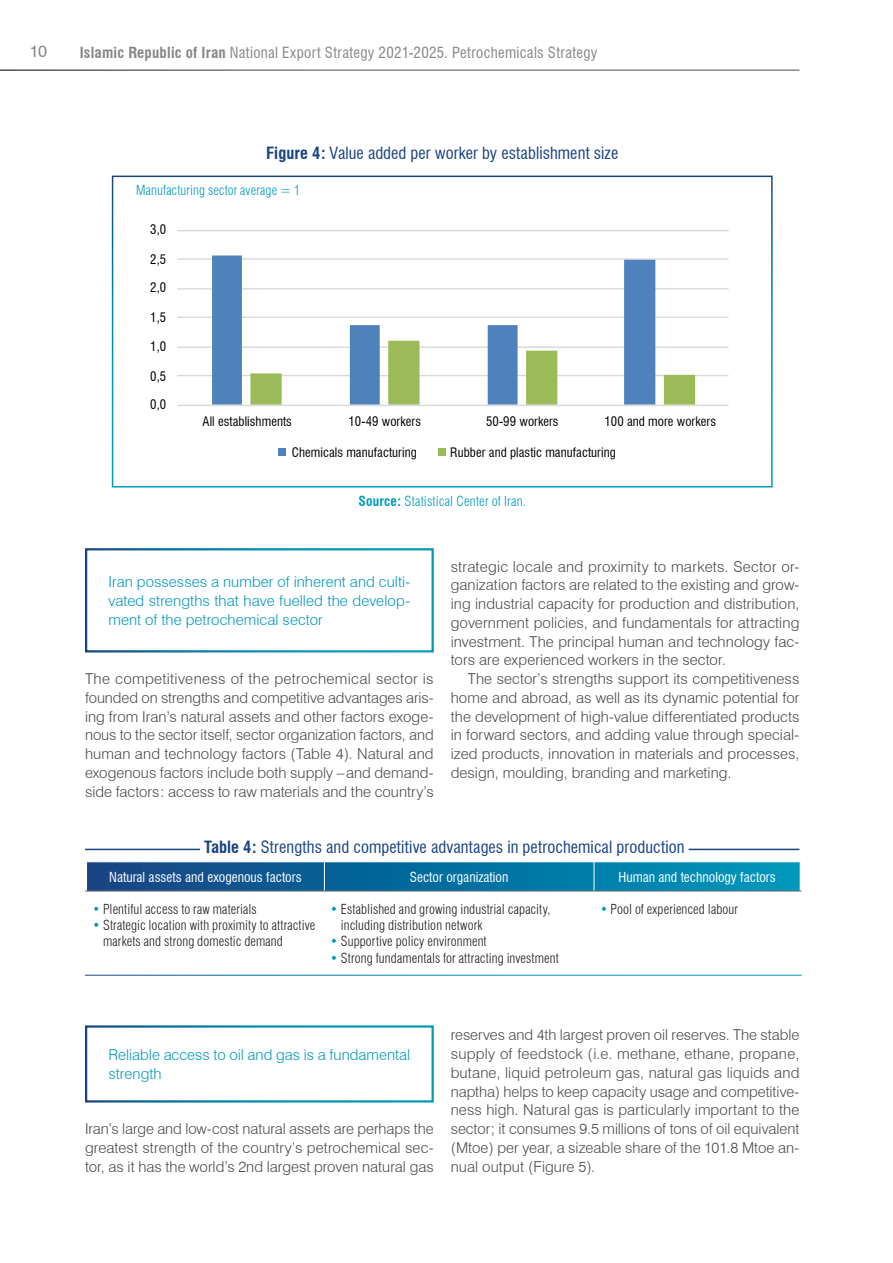
<style>
.page{position:relative;width:893px;height:1263px;background:#fff}
.page>*{position:absolute;margin:0;border:0;box-sizing:border-box;transform-origin:0 0}
.Tables__names{font:condensed 16.5px "Swiss 721 BT";letter-spacing:.005em;color:#194383}
.Figures__names{font:condensed 16.5px "Swiss 721 BT";letter-spacing:.005em;color:#194383}
.t1{font:16.5px "Swiss 721 BT";color:#878787}
.sin_sangrado{font:300 15px/18.8px "Swiss 721 BT";letter-spacing:.005em;color:#4a4a49;text-align:justify}
.Body_text_2Col{font:300 15px/18.8px "Swiss 721 BT";letter-spacing:.005em;color:#4a4a49;text-align:justify}
.recuadro_color{font:300 15px/18.8px "Swiss 721 BT";color:#0099bc;text-align:justify}
.t2{font:condensed 15px "Swiss 721 BT";letter-spacing:.02em;color:#878787}
.t3{font:300 condensed 13.5px/16.2px "Swiss 721 BT";letter-spacing:.01em;color:#1d1d1b}
.Headers_-_center{font:condensed 13.5px "Swiss 721 BT";color:#fff}
.Source___Notes{font:300 condensed 13.5px "Swiss 721 BT";letter-spacing:.015em;color:#0099bc}
.tab_TEXT_left{font:300 condensed 13.5px "Swiss 721 BT";letter-spacing:.01em;color:#0099bc}
.t4{font:condensed 12.75px "Swiss 721 BT";letter-spacing:.005em;color:#000}
.s1{font-weight:700}
.s2{color:#0099bc}
</style>
<div class="page">
<hr style="left:177px;top:375px;width:551px;height:1px;background:#d9d9d9">
<hr style="left:177px;top:346px;width:551px;height:2px;background:#d9d9d9">
<hr style="left:177px;top:317px;width:551px;height:1px;background:#d9d9d9">
<hr style="left:177px;top:288px;width:551px;height:2px;background:#d9d9d9">
<hr style="left:177px;top:258px;width:551px;height:2px;background:#d9d9d9">
<hr style="left:177px;top:230px;width:551px;height:1px;background:#d9d9d9">
<svg style="left:212px;top:255px;width:443px;height:150px"></svg>
<svg style="left:250px;top:341px;width:445px;height:64px"></svg>
<hr style="left:177px;top:405px;width:551px;height:1px;background:#d9d9d9">
<div style="left:279px;top:449px;width:7px;height:7px;background:#4f81bd"></div>
<div style="left:438px;top:449px;width:7px;height:7px;background:#9bbb59"></div>
<div style="left:112px;top:176px;width:661px;height:311px;border:2px solid #fff"></div>
<div style="left:85px;top:548px;width:349px;height:104px;border:2px solid #fff"></div>
<hr style="left:85px;top:849px;width:714px;height:1px;background:#194383">
<div style="left:200px;top:842px;width:489px;height:16px;background:#fff"></div>
<svg style="left:86px;top:862px;width:715px;height:29px;background:#0b6fa0"></svg>
<hr style="left:85px;top:891px;width:239px;height:1px;background:#706f6f">
<hr style="left:324px;top:891px;width:270px;height:1px;background:#706f6f">
<hr style="left:594px;top:891px;width:208px;height:1px;background:#706f6f">
<div style="left:85px;top:1025px;width:349px;height:77px;border:2px solid #fff"></div>
<p class="t1" style="left:30px;top:41px;width:19px">10</p>
<p class="t2" style="left:80px;top:43px;width:519px"><span class="s1">Islamic Republic of Iran</span> National Export Strategy 2021-2025. Petrochemicals Strategy</p>
<p class="Figures__names" style="left:266px;top:143px;width:354px"><span class="s1">Figure 4:</span> Value added per worker by establishment size</p>
<p class="tab_TEXT_left" style="left:136px;top:182px;width:166px">Manufacturing sector average = 1</p>
<p class="t4" style="left:150px;top:222px;width:18px">3,0</p>
<p class="t4" style="left:150px;top:252px;width:18px">2,5</p>
<p class="t4" style="left:150px;top:280px;width:18px">2,0</p>
<p class="t4" style="left:150px;top:310px;width:18px">1,5</p>
<p class="t4" style="left:150px;top:338px;width:18px">1,0</p>
<p class="t4" style="left:150px;top:368px;width:18px">0,5</p>
<p class="t4" style="left:150px;top:397px;width:18px">0,0</p>
<p class="t4" style="left:203px;top:414px;width:91px">All establishments</p>
<p class="t4" style="left:349px;top:414px;width:74px">10-49 workers</p>
<p class="t4" style="left:486px;top:414px;width:74px">50-99 workers</p>
<p class="t4" style="left:604px;top:414px;width:113px">100 and more workers</p>
<p class="t4" style="left:292px;top:445px;width:126px">Chemicals manufacturing</p>
<p class="t4" style="left:450px;top:445px;width:167px">Rubber and plastic manufacturing</p>
<p class="Source___Notes" style="left:359px;top:493px;width:169px"><span class="s1">Source:</span> Statistical Center of Iran.</p>
<p class="recuadro_color" style="left:109px;top:572px;width:303px">Iran possesses a number of inherent and culti&shy;vated strengths that have fuelled the develop&shy;ment of the petrochemical sector</p>
<p class="sin_sangrado" style="left:85px;top:669px;width:350px">The competitiveness of the petrochemical sector is founded on strengths and competitive advantages aris&shy;ing from Iran’s natural assets and other factors exoge&shy;nous to the sector itself, sector organization factors, and human and technology factors (Table 4). Natural and exogenous factors include both supply –and demand&shy;side factors: access to raw materials and the country’s</p>
<p class="sin_sangrado" style="left:451px;top:557px;width:350px">strategic locale and proximity to markets. Sector or&shy;ganization factors are related to the existing and grow&shy;ing industrial capacity for production and distribution, government policies, and fundamentals for attracting investment. The principal human and technology fac&shy;tors are experienced workers in the sector.</p>
<p class="Body_text_2Col" style="left:451px;top:669px;width:350px;text-indent:17px">The sector’s strengths support its competitiveness home and abroad, as well as its dynamic potential for the development of high-value differentiated products in forward sectors, and adding value through special&shy;ized products, innovation in materials and processes, design, moulding, branding and marketing.</p>
<p class="Tables__names" style="left:204px;top:837px;width:482px"><span class="s1">Table 4:</span> Strengths and competitive advantages in petrochemical production</p>
<p class="Headers_-_center" style="left:109px;top:868px;width:194px">Natural assets and exogenous factors</p>
<p class="Headers_-_center" style="left:410px;top:868px;width:100px">Sector organization</p>
<p class="Headers_-_center" style="left:618px;top:868px;width:159px">Human and technology factors</p>
<p class="t3" style="left:92px;top:901px;width:166px"><span class="s2">•</span> Plentiful access to raw materials</p>
<p class="t3" style="left:103px;top:917px;width:214px;text-indent:-11px"><span class="s2">•</span> Strategic location with proximity to attractive markets and strong domestic demand</p>
<p class="t3" style="left:600px;top:901px;width:140px"><span class="s2">•</span> Pool of experienced labour</p>
<p class="t3" style="left:341px;top:901px;width:211px;text-indent:-11px"><span class="s2">•</span> Established and growing industrial capacity, including distribution network</p>
<p class="t3" style="left:330px;top:933px;width:158px"><span class="s2">•</span> Supportive policy environment</p>
<p class="t3" style="left:330px;top:950px;width:230px"><span class="s2">•</span> Strong fundamentals for attracting investment</p>
<p class="recuadro_color" style="left:109px;top:1045px;width:303px">Reliable access to oil and gas is a fundamental strength</p>
<p class="sin_sangrado" style="left:85px;top:1119px;width:350px">Iran’s large and low-cost natural assets are perhaps the greatest strength of the country’s petrochemical sec&shy;tor, as it has the world’s 2nd largest proven natural gas</p>
<p class="sin_sangrado" style="left:451px;top:1025px;width:350px">reserves and 4th largest proven oil reserves. The stable supply of feedstock (i.e. methane, ethane, propane, butane, liquid petroleum gas, natural gas liquids and naptha) helps to keep capacity usage and competitive&shy;ness high. Natural gas is particularly important to the sector; it consumes 9.5 millions of tons of oil equivalent (Mtoe) per year, a sizeable share of the 101.8 Mtoe an&shy;nual output (Figure 5).</p>
</div>
